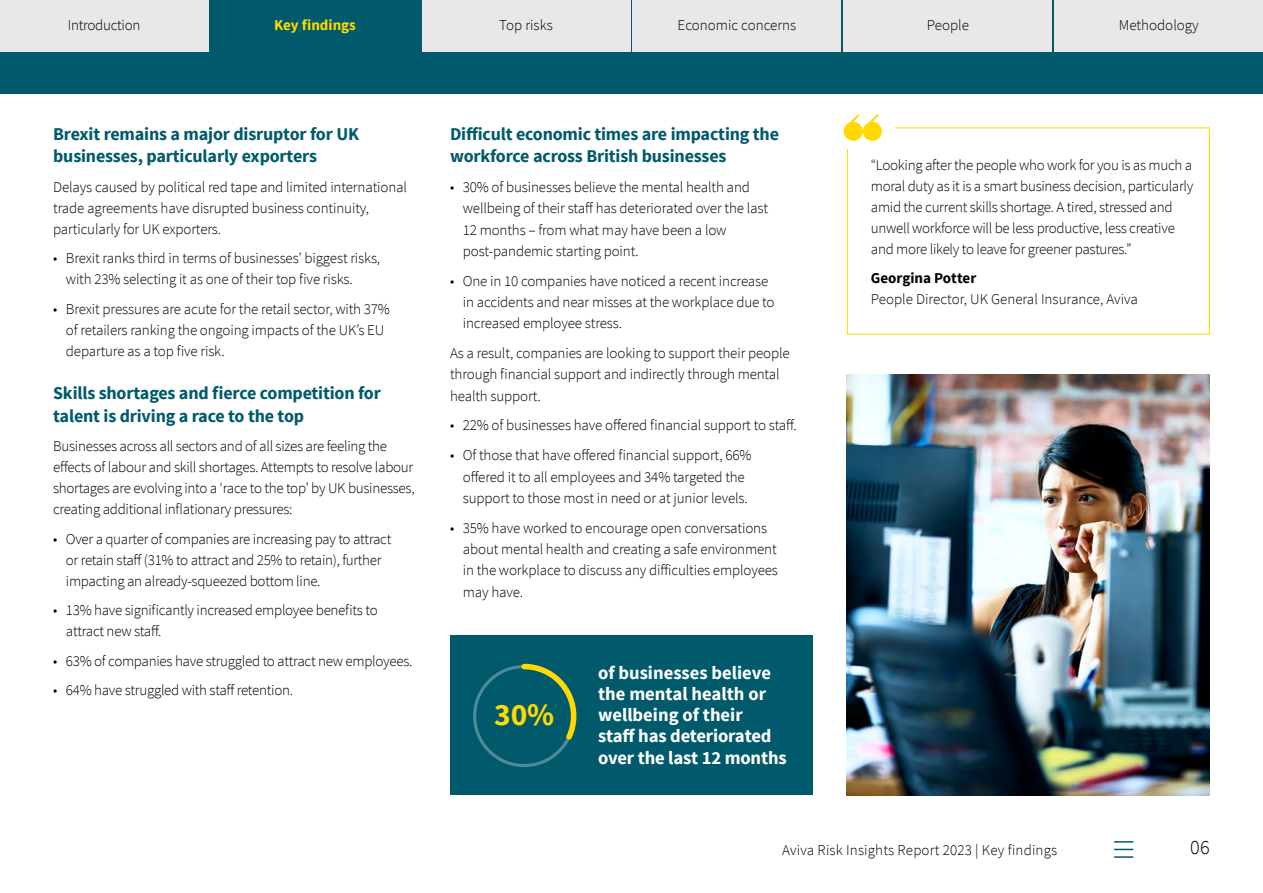
<style>
.page{position:relative;width:1263px;height:893px;background:#fff}
.page>*{position:absolute;margin:0;border:0;box-sizing:border-box;transform-origin:0 0}
.t1{font:700 31.35px "Source Sans Pro";color:#ffd900}
.t2{font:300 20.1px "Source Sans Pro";color:#000}
.t3{font:700 18.6px/21.3px "Source Sans Pro";letter-spacing:-.005em;color:#fff}
.t4{font:700 18px/22.5px "Source Sans Pro";letter-spacing:-.01em;color:#005a6c}
.t5{font:300 15px/21px "Source Sans Pro";letter-spacing:-.01em;color:#000}
.t6{font:300 15px "Source Sans Pro";letter-spacing:.01em;color:#000}
.t7{font:700 15px "Source Sans Pro";color:#000}
.t8{font:700 15px "Source Sans Pro";color:#ffd900}
</style>
<div class="page">
<div style="left:0;top:52px;width:1263px;height:42px;background:#005a6c"></div>
<img style="left:847px;top:375px;width:363px;height:420px">
<div style="left:450px;top:636px;width:363px;height:159px;background:#005a6c"></div>
<div style="left:473px;top:665px;width:102px;height:102px;border:3px solid #fff;border-radius:50%"></div>
<svg style="left:519px;top:663px;width:58px;height:81px"></svg>
<div style="left:0;top:0;width:208px;height:52px;background:#e8e8e8"></div>
<div style="left:211px;top:0;width:208px;height:52px;background:#005a6c"></div>
<div style="left:422px;top:0;width:208px;height:52px;background:#e8e8e8"></div>
<div style="left:633px;top:0;width:208px;height:52px;background:#e8e8e8"></div>
<div style="left:844px;top:0;width:208px;height:52px;background:#e8e8e8"></div>
<div style="left:1054px;top:0;width:209px;height:52px;background:#e8e8e8"></div>
<svg style="left:1114px;top:841px;width:19px;height:2px"></svg>
<svg style="left:1114px;top:849px;width:19px;height:1px"></svg>
<svg style="left:1114px;top:856px;width:19px;height:2px"></svg>
<div style="left:847px;top:127px;width:363px;height:208px;border:1px solid #ffd900"></div>
<div style="left:830px;top:106px;width:65px;height:43px;background:#fff"></div>
<div style="left:844px;top:122px;width:19px;height:19px;background:#ffd900;border:2px solid #ffd900;border-radius:50%"></div>
<div style="left:863px;top:122px;width:19px;height:19px;background:#ffd900;border:2px solid #ffd900;border-radius:50%"></div>
<svg style="left:844px;top:114px;width:37px;height:15px"></svg>
<p class="t8" style="left:274px;top:16px;width:83px">Key findings</p>
<p class="t5" style="left:68px;top:15px;width:74px">Introduction</p>
<p class="t5" style="left:499px;top:15px;width:55px">Top risks</p>
<p class="t5" style="left:678px;top:15px;width:120px">Economic concerns</p>
<p class="t5" style="left:927px;top:15px;width:44px">People</p>
<p class="t5" style="left:1119px;top:15px;width:81px">Methodology</p>
<p class="t4" style="left:53px;top:123px;width:307px">Brexit remains a major disruptor for UK businesses, particularly exporters</p>
<p class="t5" style="left:53px;top:176px;width:355px">Delays caused by political red tape and limited international trade agreements have disrupted business continuity, particularly for UK exporters.</p>
<p class="t5" style="left:66px;top:248px;width:316px;text-indent:-13px">• Brexit ranks third in terms of businesses’ biggest risks, with 23% selecting it as one of their top five risks.</p>
<p class="t5" style="left:66px;top:298px;width:326px;text-indent:-13px">• Brexit pressures are acute for the retail sector, with 37% of retailers ranking the ongoing impacts of the UK’s EU departure as a top five risk.</p>
<p class="t4" style="left:53px;top:383px;width:329px">Skills shortages and fierce competition for talent is driving a race to the top</p>
<p class="t5" style="left:53px;top:436px;width:363px">Businesses across all sectors and of all sizes are feeling the effects of labour and skill shortages. Attempts to resolve labour shortages are evolving into a ‘race to the top’ by UK businesses, creating additional inflationary pressures:</p>
<p class="t5" style="left:66px;top:528px;width:327px;text-indent:-13px">• Over a quarter of companies are increasing pay to attract or retain staff (31% to attract and 25% to retain), further impacting an already-squeezed bottom line.</p>
<p class="t5" style="left:66px;top:600px;width:313px;text-indent:-13px">• 13% have significantly increased employee benefits to attract new staff.</p>
<p class="t5" style="left:53px;top:651px;width:361px">• 63% of companies have struggled to attract new employees.</p>
<p class="t5" style="left:53px;top:680px;width:241px">• 64% have struggled with staff retention.</p>
<p class="t4" style="left:450px;top:123px;width:330px">Difficult economic times are impacting the workforce across British businesses</p>
<p class="t5" style="left:463px;top:176px;width:307px;text-indent:-13px">• 30% of businesses believe the mental health and wellbeing of their staff has deteriorated over the last 12 months – from what may have been a low post-pandemic starting point.</p>
<p class="t5" style="left:463px;top:270px;width:313px;text-indent:-13px">• One in 10 companies have noticed a recent increase in accidents and near misses at the workplace due to increased employee stress.</p>
<p class="t5" style="left:450px;top:342px;width:341px">As a result, companies are looking to support their people through financial support and indirectly through mental health support.</p>
<p class="t5" style="left:450px;top:415px;width:348px">• 22% of businesses have offered financial support to staff.</p>
<p class="t5" style="left:450px;top:445px;width:303px;text-align:center">• Of those that have offered financial support, 66% offered it to all employees and 34% targeted the support to those most in need or at junior levels.</p>
<p class="t5" style="left:463px;top:517px;width:317px;text-indent:-13px">• 35% have worked to encourage open conversations about mental health and creating a safe environment in the workplace to discuss any difficulties employees may have.</p>
<h1 class="t1" style="left:494px;top:695px;width:62px">30%</h1>
<p class="t3" style="left:598px;top:663px;width:190px">of businesses believe the mental health or wellbeing of their<br>staff has deteriorated over the last 12 months</p>
<p class="t5" style="left:871px;top:154px;width:324px">“Looking after the people who work for you is as much a moral duty as it is a smart business decision, particularly amid the current skills shortage. A tired, stressed and unwell workforce will be less productive, less creative and more likely to leave for greener pastures.”</p>
<p class="t7" style="left:871px;top:268px;width:107px">Georgina Potter</p>
<p class="t5" style="left:871px;top:289px;width:268px">People Director, UK General Insurance, Aviva</p>
<p class="t6" style="left:782px;top:841px;width:276px">Aviva Risk Insights Report 2023 | Key findings</p>
<h2 class="t2" style="left:1190px;top:835px;width:21px">06</h2>
</div>
